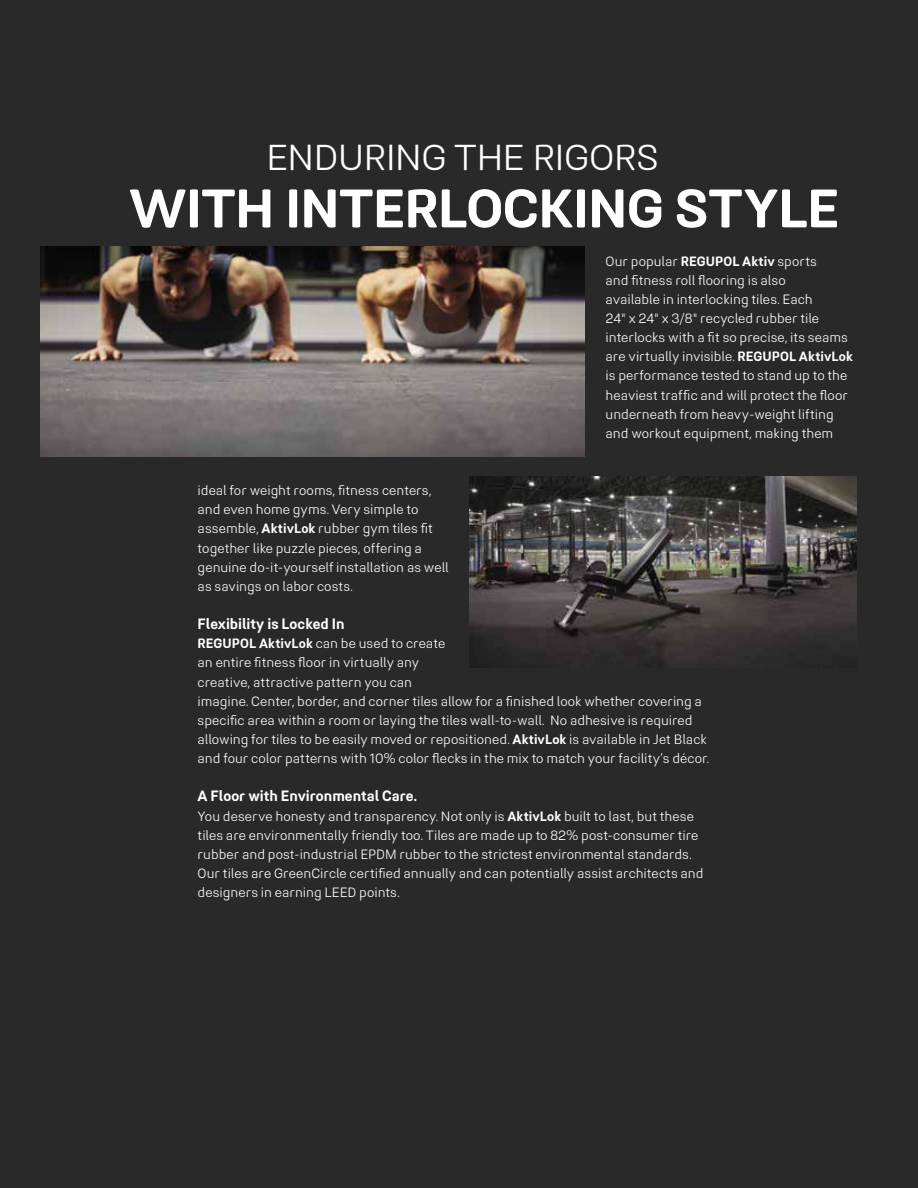
<style>
.page{position:relative;width:918px;height:1188px;background:#292929}
.page>*{position:absolute;margin:0;border:0;box-sizing:border-box;transform-origin:0 0}
.t1{font:700 54px "Midpoint Pro";letter-spacing:-.015em;color:#fff}
.t2{font:300 36px "Midpoint Pro";letter-spacing:-.025em;color:#fff}
.t3{font:700 15px "Midpoint Pro";color:#fff;scale:.95 1}
.t4{font:300 13.5px/19.2px "Midpoint Pro";letter-spacing:-.005em;color:#fff;scale:.95 1}
.s1{font-weight:700}
</style>
<div class="page">
<img style="left:470px;top:476px;width:386px;height:191px">
<img style="left:40px;top:246px;width:544px;height:211px">
<h2 class="t2" style="left:266px;top:136px;width:396px">ENDURING THE RIGORS</h2>
<h1 class="t1" style="left:129px;top:175px;width:712px">WITH INTERLOCKING STYLE</h1>
<p class="t4" style="left:606px;top:251px;width:262px">Our popular <span class="s1">REGUPOL Aktiv</span> sports<br>and fitness roll flooring is also<br>available in interlocking tiles. Each<br>24" x 24" x 3/8" recycled rubber tile interlocks with a fit so precise, its seams are virtually invisible. <span class="s1">REGUPOL AktivLok </span>is performance tested to stand up to the heaviest traffic and will protect the floor underneath from heavy-weight lifting and workout equipment, making them</p>
<p class="t4" style="left:198px;top:481px;width:266px">ideal for weight rooms, fitness centers, and even home gyms. Very simple to assemble, <span class="s1">AktivLok</span> rubber gym tiles fit together like puzzle pieces, offering a genuine do-it-yourself installation as well as savings on labor costs.</p>
<p class="t3" style="left:198px;top:615px;width:156px">Flexibility is Locked In</p>
<p class="t4" style="left:198px;top:634px;width:540px"><span class="s1">REGUPOL AktivLok</span> can be used to create<br>an entire fitness floor in virtually any<br>creative, attractive pattern you can<br>imagine. Center, border, and corner tiles allow for a finished look whether covering a specific area within a room or laying the tiles wall-to-wall. No adhesive is required allowing for tiles to be easily moved or repositioned. <span class="s1">AktivLok</span> is available in Jet Black and four color patterns with 10% color flecks in the mix to match your facility’s décor.</p>
<p class="t3" style="left:198px;top:787px;width:232px">A Floor with Environmental Care.</p>
<p class="t4" style="left:198px;top:806px;width:534px">You deserve honesty and transparency. Not only is <span class="s1">AktivLok</span> built to last, but these tiles are environmentally friendly too. Tiles are made up to 82% post-consumer tire rubber and post-industrial EPDM rubber to the strictest environmental standards.<br>Our tiles are GreenCircle certified annually and can potentially assist architects and designers in earning LEED points.</p>
</div>
